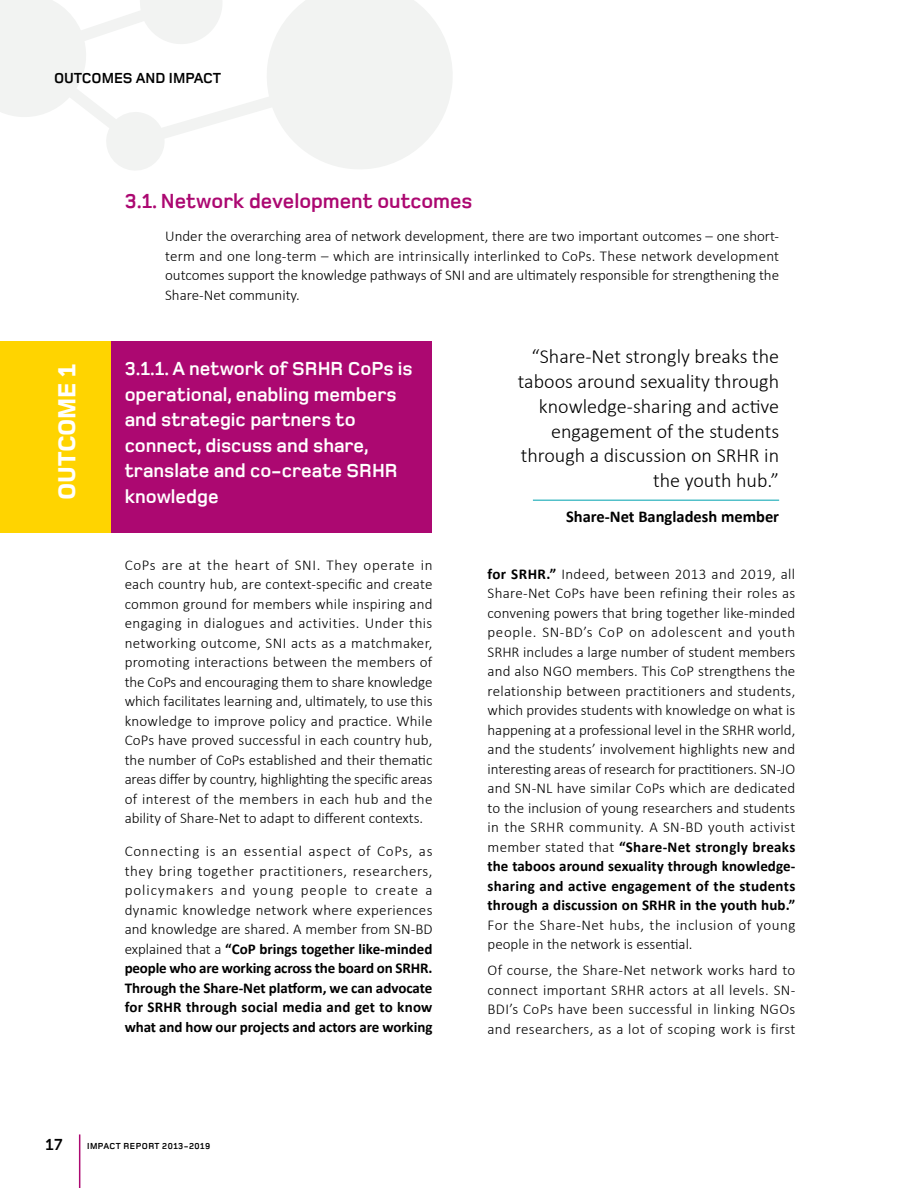
<style>
.page{position:relative;width:918px;height:1188px;background:#fff}
.page>*{position:absolute;margin:0;border:0;box-sizing:border-box;transform-origin:0 0}
.t1{font:800 25.5px "Foundry Monoline";color:#fff}
.t2{font:700 21px "Foundry Monoline";color:#ac0871}
.t3{font:300 20.1px/24.9px "Calibri";color:#000;text-align:right}
.t4{font:700 19.5px/25.5px "Foundry Monoline";color:#fff}
.t5{font:700 16.5px "Calibri";color:#000}
.t6{font:700 16.5px "Foundry Monoline";color:#000}
.t7{font:300 15px/19.5px "Calibri";letter-spacing:.005em;color:#000;text-align:justify}
.t8{font:300 15px/19.5px "Calibri";letter-spacing:.025em;color:#000}
.t9{font:700 15px "Foundry Monoline";color:#000}
.t10{font:700 9px "Foundry Monoline";letter-spacing:.05em;color:#000}
.s1{font-weight:700}
</style>
<div class="page">
<hr style="left:79px;top:1134px;width:1px;height:54px;background:#ac0871">
<svg style="left:0;top:0;width:452px;height:170px;fill:#f2f3f2"></svg>
<div style="left:27px;top:342px;width:405px;height:191px;background:#ac0871"></div>
<div style="left:0;top:342px;width:110px;height:191px;background:#ffd400"></div>
<hr style="left:533px;top:499px;width:246px;height:2px;background:#52c0c9">
<p class="t9" style="left:54px;top:70px;width:169px">OUTCOMES AND IMPACT</p>
<h1 class="t1" style="left:53px;top:500px;width:138px;rotate:-90deg">OUTCOME 1</h1>
<h2 class="t2" style="left:125px;top:190px;width:349px">3.1. Network development outcomes</h2>
<p class="t7" style="left:165px;top:226px;width:616px">Under the overarching area of network development, there are two important outcomes – one short&shy;term and one long-term – which are intrinsically interlinked to CoPs. These network development outcomes support the knowledge pathways of SNI and are ultimately responsible for strengthening the Share-Net community.</p>
<h3 class="t4" style="left:125px;top:356px;width:290px">3.1.1. A network of SRHR CoPs is operational, enabling members and strategic partners to connect, discuss and share, translate and co-create SRHR knowledge</h3>
<p class="t7" style="left:125px;top:555px;width:309px">CoPs are at the heart of SNI. They operate in each country hub, are context-specific and create common ground for members while inspiring and engaging in dialogues and activities. Under this networking outcome, SNI acts as a matchmaker, promoting interactions between the members of the CoPs and encouraging them to share knowledge which facilitates learning and, ultimately, to use this knowledge to improve policy and practice. While CoPs have proved successful in each country hub, the number of CoPs established and their thematic areas differ by country, highlighting the specific areas of interest of the members in each hub and the ability of Share-Net to adapt to different contexts.</p>
<p class="t7" style="left:125px;top:841px;width:309px">Connecting is an essential aspect of CoPs, as they bring together practitioners, researchers, policymakers and young people to create a dynamic knowledge network where experiences and knowledge are shared. A member from SN-BD explained that a <span class="s1">“CoP brings together like-minded people who are working across the board on SRHR.<br>Through the Share-Net platform, we can advocate for SRHR through social media and get to know what and how our projects and actors are working</span></p>
<h3 class="t3" style="left:518px;top:344px;width:263px">“Share-Net strongly breaks the taboos around sexuality through knowledge-sharing and active engagement of the students through a discussion on SRHR in the youth hub.”</h3>
<p class="t5" style="left:566px;top:506px;width:215px">Share-Net Bangladesh member</p>
<p class="t7" style="left:488px;top:564px;width:309px"><span class="s1">for SRHR.”</span> Indeed, between 2013 and 2019, all Share-Net CoPs have been refining their roles as convening powers that bring together like-minded people. SN-BD’s CoP on adolescent and youth SRHR includes a large number of student members and also NGO members. This CoP strengthens the relationship between practitioners and students, which provides students with knowledge on what is happening at a professional level in the SRHR world, and the students’ involvement highlights new and interesting areas of research for practitioners. SN-JO and SN-NL have similar CoPs which are dedicated to the inclusion of young researchers and students in the SRHR community. A SN-BD youth activist member stated that <span class="s1">“Share-Net strongly breaks the taboos around sexuality through knowledge&shy;sharing and active engagement of the students through a discussion on SRHR in the youth hub.”</span></p>
<p class="t8" style="left:488px;top:915px;width:309px">For the Share-Net hubs, the inclusion of young people in the network is essential.</p>
<p class="t7" style="left:488px;top:961px;width:309px">Of course, the Share-Net network works hard to connect important SRHR actors at all levels. SN-BDI’s CoPs have been successful in linking NGOs and researchers, as a lot of scoping work is first</p>
<p class="t6" style="left:45px;top:1136px;width:18px">17</p>
<p class="t10" style="left:87px;top:1141px;width:125px">IMPACT REPORT 2013-2019</p>
</div>
